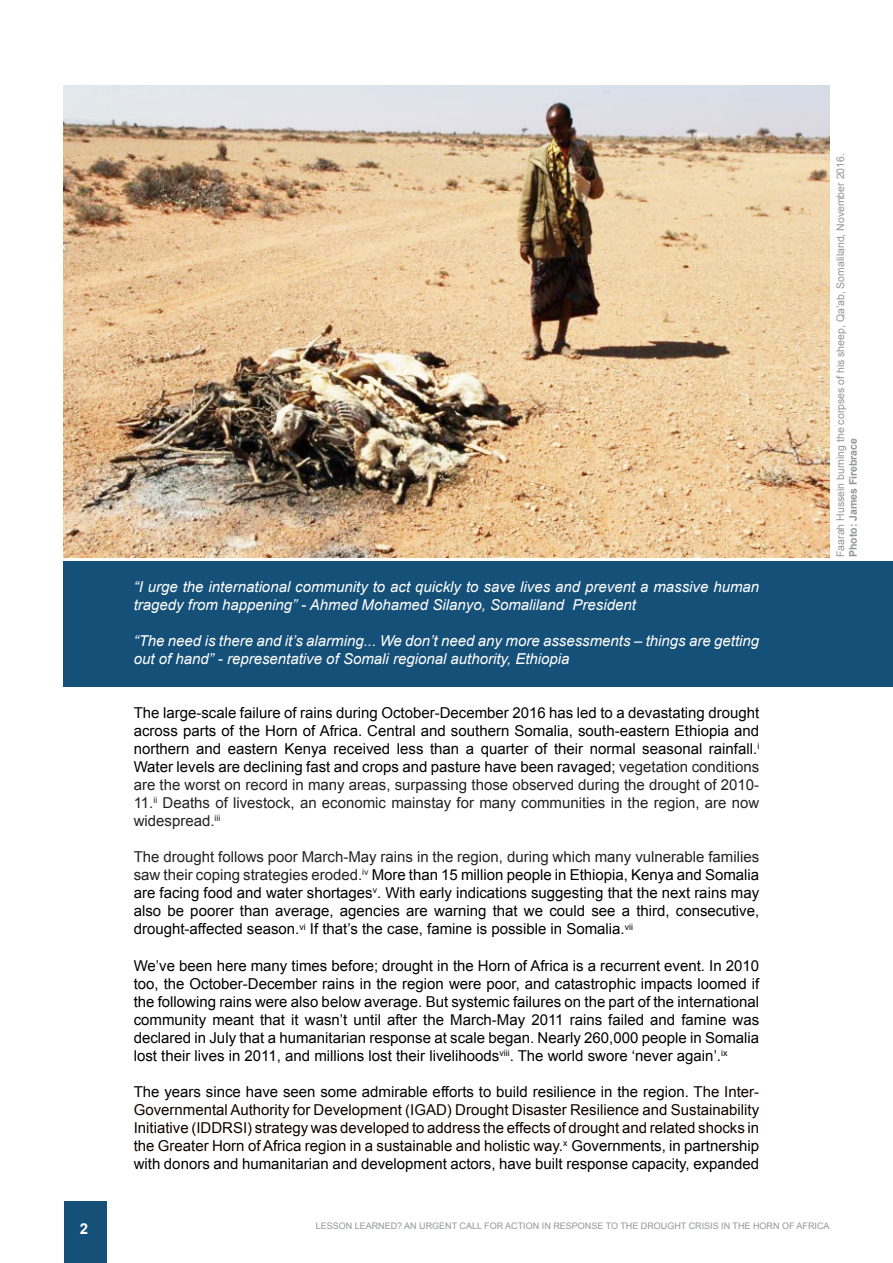
<style>
.page{position:relative;width:893px;height:1263px;background:#fff}
.page>*{position:absolute;margin:0;border:0;box-sizing:border-box;transform-origin:0 0}
.t1{font:15px/18px "Arial";color:#000;text-align:justify}
.t2{font:15px/18px "Arial";color:#100100;text-align:justify}
.t3{font:italic 15px/18px "Arial";color:#fff}
.t4{font:700 15px "Arial";color:#fff}
.t5{font:10.5px "Arial";color:#939598}
.t6{font:700 10.5px "Arial";color:#939598}
.t7{font:9px "Arial";color:#939598}
.s1{color:#222}
.s2{color:#000}
</style>
<div class="page">
<div style="left:64px;top:1201px;width:42px;height:62px;background:#155078"></div>
<div style="left:64px;top:561px;width:829px;height:126px;background:#155078"></div>
<img style="left:63px;top:85px;width:766px;height:472px">
<p class="t4" style="left:80px;top:1218px;width:10px">2</p>
<p class="t3" style="left:134px;top:578px;width:627px">“I urge the international community to act quickly to save lives and prevent a massive human tragedy from happening” - Ahmed Mohamed Silanyo, Somaliland President</p>
<p class="t3" style="left:134px;top:632px;width:627px">“The need is there and it’s alarming... We don’t need any more assessments – things are getting out of hand” - representative of Somali regional authority, Ethiopia</p>
<p class="t1" style="left:134px;top:704px;width:627px">The large-scale failure of rains during October-December 2016 has led to a devastating drought across parts of the Horn of Africa. Central and southern Somalia, south-eastern Ethiopia and northern and eastern Kenya received less than a quarter of their normal seasonal rainfall.<sup>i </sup>Water levels are declining fast and crops and pasture have been ravaged; <span class="s1">vegetation conditions are the worst on record in many areas, surpassing those observed during the drought of 2010- 11.</span><sup>ii</sup> <span class="s1">Deaths of livestock, an economic mainstay for many communities in the region, are now widespread.</span><sup>iii</sup></p>
<p class="t1" style="left:134px;top:848px;width:627px"><span class="s1">The drought follows poor March-May rains in the region, during which many vulnerable families saw their coping strategies eroded.</span><sup>iv</sup> More than 15 million people in Ethiopia, Kenya and Somalia are facing food and water shortages<sup>v</sup>. With early indications suggesting that the next rains may also be poorer than average, agencies are warning that we could see a third, consecutive, drought-affected season.<sup>vi</sup> If that’s the case, famine is possible in Somalia.<sup>vii</sup></p>
<p class="t1" style="left:134px;top:956px;width:627px">We’ve been here many times before; drought in the Horn of Africa is a recurrent event. In 2010 too, the October-December rains in the region were poor, and catastrophic impacts loomed if the following rains were also below average. But systemic failures on the part of the international community meant that it wasn’t until after the March-May 2011 rains failed and famine was declared in July that a humanitarian response at scale began. Nearly 260,000 people in Somalia lost their lives in 2011, and millions lost their livelihoods<sup>viii</sup>. The world swore ‘never again’.<sup>ix</sup></p>
<p class="t2" style="left:134px;top:1082px;width:627px"><span class="s2">The years since have seen some admirable efforts to build resilience in the region.</span> The Inter-Governmental Authority for Development (IGAD) Drought Disaster Resilience and Sustainability Initiative (IDDRSI) strategy was developed to address the effects of drought and related shocks in the Greater Horn of Africa region in a sustainable and holistic way.<sup>x</sup> <span class="s2">Governments, in partnership with donors and humanitarian and development actors, have built response capacity, expanded</span></p>
<p class="t5" style="left:834px;top:557px;width:405px;rotate:-90deg">Faarah Hussein burning the corpses of his sheep, Qa’ab, Somaliland, November 2016.</p>
<p class="t6" style="left:846px;top:557px;width:121px;rotate:-90deg">Photo: James Firebrace</p>
<p class="t7" style="left:316px;top:1220px;width:515px">LESSON LEARNED? AN URGENT CALL FOR ACTION IN RESPONSE TO THE DROUGHT CRISIS IN THE HORN OF AFRICA</p>
</div>
